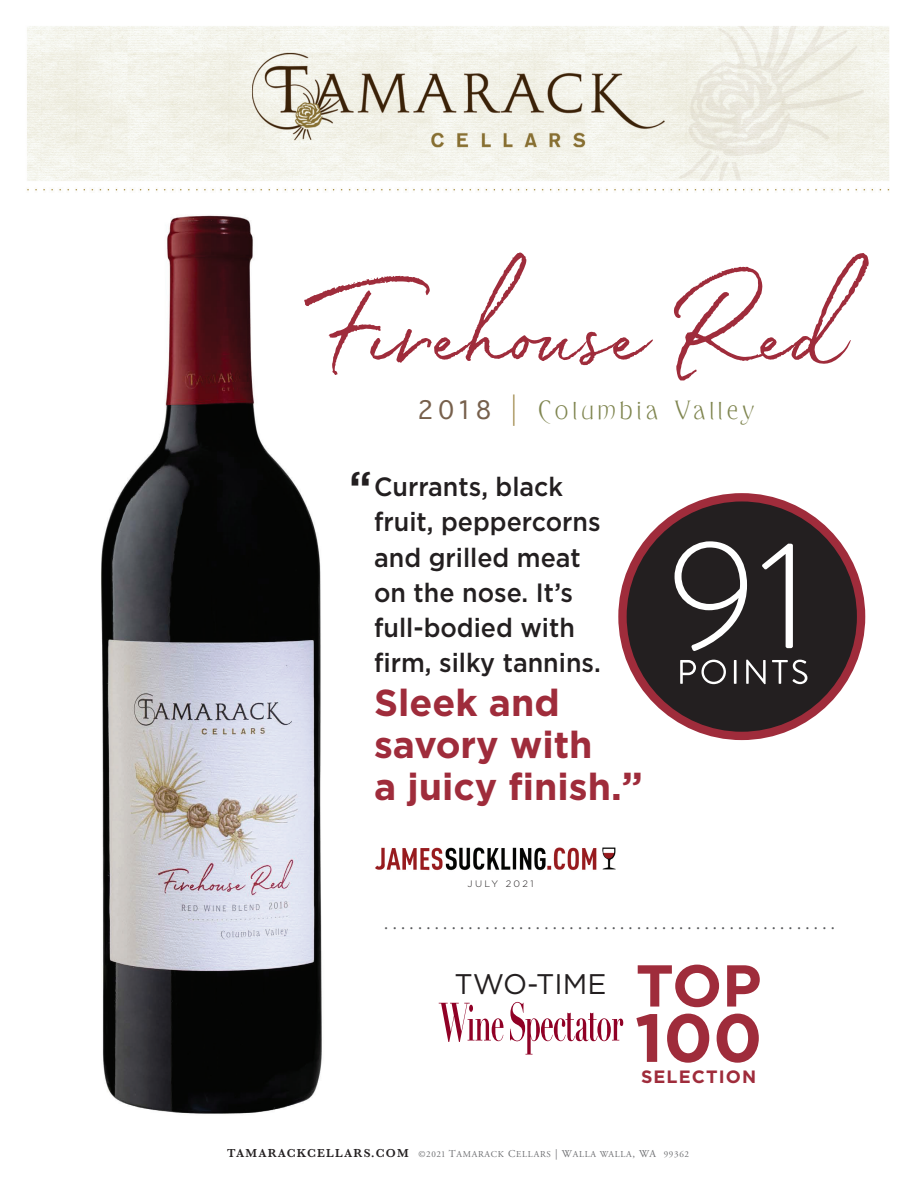
<style>
.page{position:relative;width:918px;height:1188px;background:#fff}
.page>*{position:absolute;margin:0;border:0;box-sizing:border-box;transform-origin:0 0}
.t1{font:129.75px "White Oleander";color:#9f2c3b}
.t2{font:700 67.8px "Gotham";color:#9f2c3b}
.t3{font:700 58.95px "Gotham";color:#9f2c3b}
.t4{font:700 42.9px "Gotham";color:#231f20;scale:.95 1}
.t5{font:700 37.5px "Gotham";color:#9f2c3b}
.t6{font:28.35px "Gotham";color:#231f20}
.t7{font:500 26.4px/35.2px "Gotham";color:#231f20;scale:.95 1}
.t8{font:26.1px "Saltzburg";letter-spacing:.16em;color:#7f854f}
.t9{font:18px "Minion Pro";color:#57585a}
.t10{font:700 17.85px "Gotham";letter-spacing:.06em;color:#9f2c3b}
.t11{font:300 9.3px "Gotham";letter-spacing:.25em;color:#231f20}
.t12{font:9px "Adobe Garamond Pro";letter-spacing:.08em;color:#6c6d70}
.s1{font-family:"Geneva";font-size:24.45px;color:#77604c}
.s2{font-family:"Helvetica Neue";font-weight:100;font-size:31.35px;color:#9d8645}
.s3{font-size:39px}
.s4{font-family:"Baskerville";font-weight:600;font-size:12px;color:#231f20}
.s5{font-size:10.5px}
</style>
<div class="page">
<img style="left:27px;top:26px;width:863px;height:999px">
<img style="left:44px;top:198px;width:328px;height:916px">
<svg style="left:439px;top:1003px;width:65px;height:39px"></svg>
<svg style="left:510px;top:1002px;width:113px;height:53px"></svg>
<img style="left:371px;top:841px;width:249px;height:39px">
<div style="left:622px;top:497px;width:239px;height:239px;background:#231f20;border-radius:50%"></div>
<div style="left:618px;top:493px;width:247px;height:247px;border:8px solid #9f2c3b;border-radius:50%"></div>
<svg style="left:675px;top:541px;width:72px;height:110px"></svg>
<svg style="left:762px;top:544px;width:31px;height:104px"></svg>
<svg style="left:680px;top:660px;width:46px;height:24px"></svg>
<hr style="left:734px;top:660px;width:3px;height:24px;background:#fff">
<svg style="left:746px;top:660px;width:20px;height:24px"></svg>
<svg style="left:772px;top:660px;width:35px;height:24px"></svg>
<p class="t1" style="left:320px;top:239px;width:523px">Firehouse Red</p>
<p class="t8" style="left:417px;top:394px;width:339px"><span class="s1">2018</span> <span class="s2">|</span> Columbia Valley</p>
<p class="t4" style="left:349px;top:462px;width:25px">“</p>
<p class="t7" style="left:374px;top:468px;width:201px">Currants, black</p>
<p class="t7" style="left:374px;top:504px;width:240px">fruit, peppercorns and grilled meat on the nose. It’s full-bodied with firm, silky tannins.</p>
<p class="t5" style="left:374px;top:681px;width:187px">Sleek and</p>
<p class="t5" style="left:374px;top:723px;width:220px">savory with</p>
<p class="t5" style="left:374px;top:765px;width:270px">a juicy finish.<span class="s3">”</span></p>
<p class="t11" style="left:468px;top:879px;width:67px">JULY 2021</p>
<p class="t9" style="left:384px;top:911px;width:452px">......................................................</p>
<p class="t3" style="left:636px;top:952px;width:127px">TOP</p>
<p class="t2" style="left:635px;top:999px;width:129px">100</p>
<p class="t10" style="left:641px;top:1067px;width:116px">SELECTION</p>
<p class="t6" style="left:454px;top:968px;width:154px">TWO-TIME</p>
<p class="t12" style="left:227px;top:1149px;width:463px"><span class="s4">TAMARACKCELLARS.COM</span> ©2021 <span class="s5">T</span>AMARACK <span class="s5">C</span>ELLARS <span class="s5">| W</span>ALLA WALLA<span class="s5">, WA</span> 99362</p>
</div>
